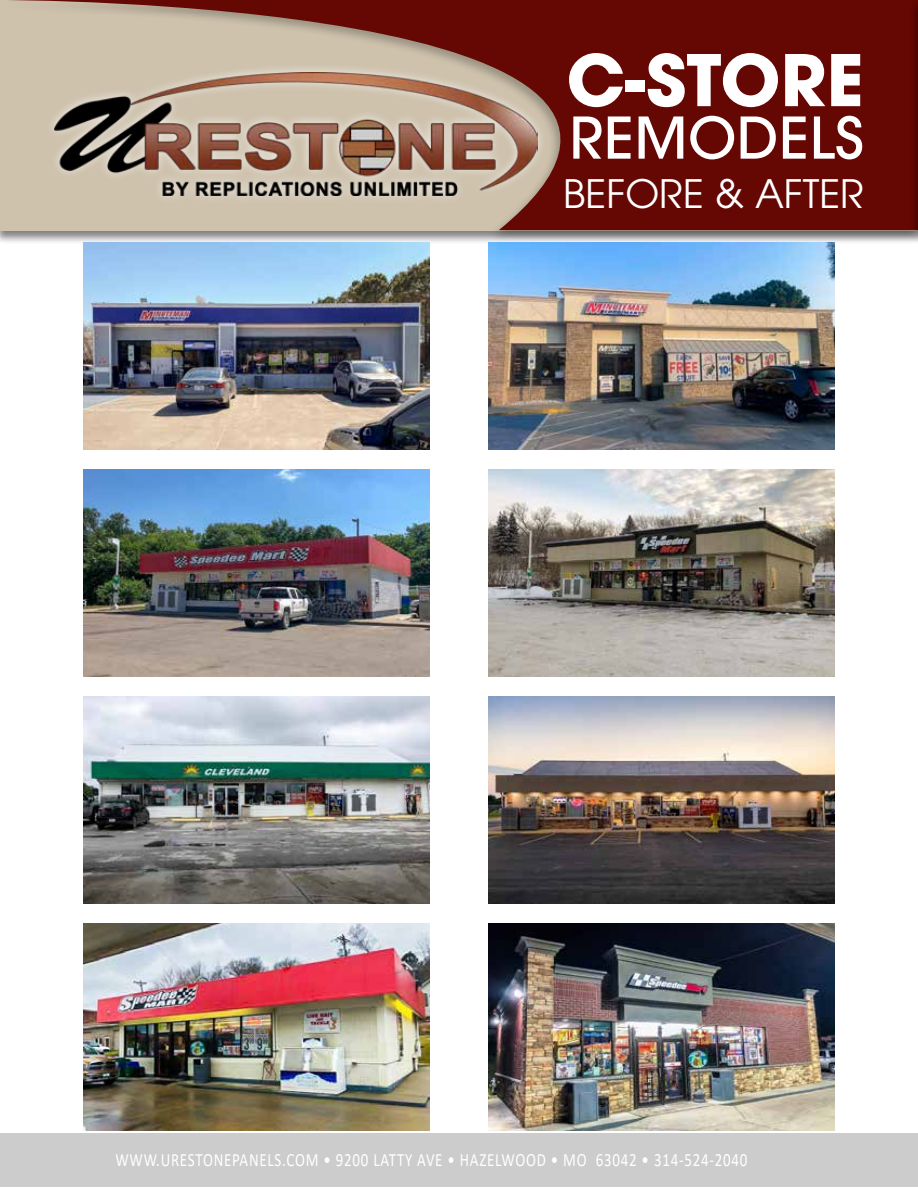
<style>
.page{position:relative;width:918px;height:1188px;background:#fff}
.page>*{position:absolute;margin:0;border:0;box-sizing:border-box;transform-origin:0 0}
.t1{font:700 70.5px "ITC Avant Garde Pro";color:#fff}
.t2{font:500 57px "ITC Avant Garde Pro";letter-spacing:.01em;color:#fff}
.t3{font:39px "ITC Avant Garde Pro";color:#fff}
.t4{font:18.75px "Calibri";letter-spacing:.05em;color:#fff;scale:.8 1}
</style>
<div class="page">
<div style="left:0;top:1133px;width:918px;height:54px;background:#ccc"></div>
<div style="left:0;top:0;width:918px;height:244px;background:#000;opacity:.25"></div>
<svg style="left:0;top:0;width:909px;height:230px;background:#823c33"></svg>
<div style="left:909px;top:0;width:9px;height:244px;background:#000;opacity:.25"></div>
<svg style="left:917px;top:0;width:1px;height:230px"></svg>
<img style="left:84px;top:242px;width:345px;height:208px">
<img style="left:84px;top:469px;width:345px;height:208px">
<img style="left:84px;top:697px;width:345px;height:207px">
<img style="left:84px;top:924px;width:345px;height:207px">
<img style="left:489px;top:242px;width:345px;height:208px">
<img style="left:489px;top:469px;width:345px;height:208px">
<img style="left:489px;top:697px;width:345px;height:207px">
<img style="left:489px;top:924px;width:345px;height:207px">
<div style="left:45px;top:63px;width:501px;height:142px;background:#fff;opacity:.75"></div>
<img style="left:54px;top:72px;width:483px;height:123px">
<h1 class="t1" style="left:566px;top:33px;width:299px">C-STORE</h1>
<h2 class="t2" style="left:570px;top:101px;width:296px">REMODELS</h2>
<h3 class="t3" style="left:563px;top:169px;width:302px">BEFORE &amp; AFTER</h3>
<p class="t4" style="left:116px;top:1147px;width:791px">WWW.URESTONEPANELS.COM • 9200 LATTY AVE • HAZELWOOD • MO 63042 • 314-524-2040</p>
</div>
